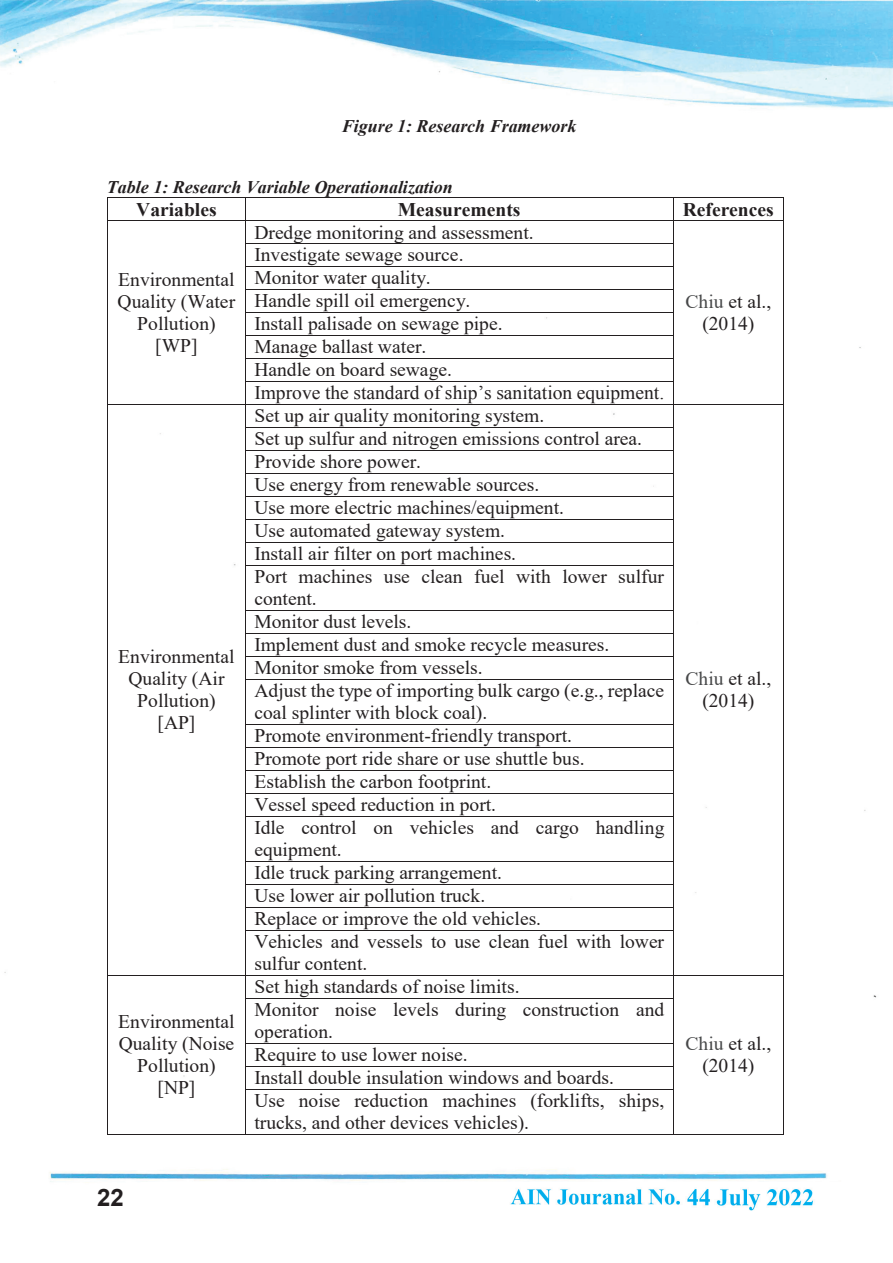
<style>
.page{position:relative;width:893px;height:1263px;background:#fff}
.page>*{position:absolute;margin:0;border:0;box-sizing:border-box;transform-origin:0 0}
.t1{font:700 24px "Arial";color:#231f20}
.t2{font:19.2px/22.8px "Times New Roman";color:#231f20;text-align:center}
.t3{font:700 19.2px "Times New Roman";color:#231f20}
.t4{font:italic 700 17.7px "Times New Roman";color:#231f20}
.s1{font-style:inherit}
.s2{color:#474849}
</style>
<div class="page">
<img style="left:0;top:0;width:893px;height:1211px">
<hr style="left:108px;top:197px;width:137px;height:1px;background:#231f20">
<hr style="left:246px;top:197px;width:427px;height:1px;background:#231f20">
<hr style="left:673px;top:197px;width:110px;height:1px;background:#231f20">
<div style="left:685px;top:290px;width:39px;height:22px;background:#fff"></div>
<hr style="left:108px;top:220px;width:137px;height:1px;background:#231f20">
<hr style="left:246px;top:220px;width:427px;height:1px;background:#231f20">
<hr style="left:673px;top:220px;width:110px;height:1px;background:#231f20">
<hr style="left:246px;top:243px;width:427px;height:1px;background:#231f20">
<hr style="left:246px;top:266px;width:427px;height:1px;background:#231f20">
<hr style="left:246px;top:289px;width:427px;height:1px;background:#231f20">
<hr style="left:246px;top:312px;width:427px;height:1px;background:#231f20">
<hr style="left:246px;top:335px;width:427px;height:1px;background:#231f20">
<hr style="left:246px;top:358px;width:427px;height:1px;background:#231f20">
<hr style="left:246px;top:381px;width:427px;height:1px;background:#231f20">
<div style="left:685px;top:667px;width:39px;height:23px;background:#fff"></div>
<hr style="left:108px;top:404px;width:137px;height:1px;background:#231f20">
<hr style="left:246px;top:404px;width:427px;height:1px;background:#231f20">
<hr style="left:673px;top:404px;width:110px;height:1px;background:#231f20">
<hr style="left:246px;top:427px;width:427px;height:1px;background:#231f20">
<hr style="left:246px;top:450px;width:427px;height:1px;background:#231f20">
<hr style="left:246px;top:473px;width:427px;height:1px;background:#231f20">
<hr style="left:246px;top:496px;width:427px;height:1px;background:#231f20">
<hr style="left:246px;top:519px;width:427px;height:1px;background:#231f20">
<hr style="left:246px;top:542px;width:427px;height:1px;background:#231f20">
<svg style="left:107px;top:197px;width:1px;height:368px"></svg>
<svg style="left:245px;top:197px;width:1px;height:368px"></svg>
<hr style="left:246px;top:565px;width:427px;height:1px;background:#231f20">
<svg style="left:673px;top:198px;width:1px;height:367px"></svg>
<svg style="left:783px;top:197px;width:1px;height:368px"></svg>
<hr style="left:107px;top:565px;width:1px;height:45px;background:#231f20">
<hr style="left:245px;top:565px;width:1px;height:45px;background:#231f20">
<hr style="left:673px;top:565px;width:1px;height:45px;background:#231f20">
<hr style="left:783px;top:565px;width:1px;height:45px;background:#231f20">
<hr style="left:246px;top:610px;width:427px;height:1px;background:#231f20">
<hr style="left:246px;top:633px;width:427px;height:1px;background:#231f20">
<hr style="left:246px;top:656px;width:427px;height:1px;background:#231f20">
<svg style="left:107px;top:610px;width:1px;height:70px"></svg>
<svg style="left:245px;top:610px;width:1px;height:70px"></svg>
<hr style="left:246px;top:679px;width:427px;height:1px;background:#231f20">
<svg style="left:673px;top:610px;width:1px;height:70px"></svg>
<svg style="left:783px;top:610px;width:1px;height:70px"></svg>
<hr style="left:107px;top:680px;width:1px;height:44px;background:#231f20">
<hr style="left:245px;top:680px;width:1px;height:44px;background:#231f20">
<hr style="left:673px;top:680px;width:1px;height:44px;background:#231f20">
<hr style="left:783px;top:680px;width:1px;height:44px;background:#231f20">
<hr style="left:246px;top:724px;width:427px;height:1px;background:#231f20">
<hr style="left:246px;top:747px;width:427px;height:1px;background:#231f20">
<hr style="left:246px;top:770px;width:427px;height:1px;background:#231f20">
<hr style="left:246px;top:793px;width:427px;height:1px;background:#231f20">
<svg style="left:107px;top:724px;width:1px;height:92px"></svg>
<svg style="left:245px;top:724px;width:1px;height:92px"></svg>
<hr style="left:246px;top:816px;width:427px;height:1px;background:#231f20">
<svg style="left:673px;top:724px;width:1px;height:92px"></svg>
<svg style="left:783px;top:724px;width:1px;height:92px"></svg>
<hr style="left:107px;top:816px;width:1px;height:45px;background:#231f20">
<hr style="left:245px;top:816px;width:1px;height:45px;background:#231f20">
<hr style="left:673px;top:816px;width:1px;height:45px;background:#231f20">
<hr style="left:783px;top:816px;width:1px;height:45px;background:#231f20">
<hr style="left:246px;top:861px;width:427px;height:1px;background:#231f20">
<hr style="left:246px;top:884px;width:427px;height:1px;background:#231f20">
<hr style="left:246px;top:907px;width:427px;height:1px;background:#231f20">
<svg style="left:107px;top:861px;width:1px;height:69px"></svg>
<svg style="left:245px;top:861px;width:1px;height:69px"></svg>
<hr style="left:246px;top:930px;width:427px;height:1px;background:#231f20">
<svg style="left:673px;top:861px;width:1px;height:69px"></svg>
<svg style="left:783px;top:861px;width:1px;height:69px"></svg>
<hr style="left:107px;top:930px;width:1px;height:45px;background:#231f20">
<hr style="left:245px;top:930px;width:1px;height:45px;background:#231f20">
<hr style="left:673px;top:930px;width:1px;height:45px;background:#231f20">
<hr style="left:783px;top:930px;width:1px;height:45px;background:#231f20">
<div style="left:685px;top:1032px;width:39px;height:23px;background:#fff"></div>
<hr style="left:108px;top:975px;width:137px;height:1px;background:#231f20">
<hr style="left:246px;top:975px;width:427px;height:1px;background:#231f20">
<hr style="left:673px;top:975px;width:110px;height:1px;background:#231f20">
<svg style="left:107px;top:975px;width:1px;height:23px"></svg>
<svg style="left:245px;top:975px;width:1px;height:23px"></svg>
<hr style="left:246px;top:998px;width:427px;height:1px;background:#231f20">
<svg style="left:673px;top:976px;width:1px;height:22px"></svg>
<svg style="left:783px;top:975px;width:1px;height:23px"></svg>
<hr style="left:107px;top:998px;width:1px;height:45px;background:#231f20">
<hr style="left:245px;top:998px;width:1px;height:45px;background:#231f20">
<hr style="left:673px;top:998px;width:1px;height:45px;background:#231f20">
<hr style="left:783px;top:998px;width:1px;height:45px;background:#231f20">
<hr style="left:246px;top:1043px;width:427px;height:1px;background:#231f20">
<hr style="left:246px;top:1066px;width:427px;height:1px;background:#231f20">
<svg style="left:107px;top:1043px;width:1px;height:47px"></svg>
<svg style="left:245px;top:1043px;width:1px;height:47px"></svg>
<hr style="left:246px;top:1089px;width:427px;height:1px;background:#231f20">
<svg style="left:673px;top:1043px;width:1px;height:47px"></svg>
<svg style="left:783px;top:1043px;width:1px;height:47px"></svg>
<hr style="left:107px;top:1090px;width:1px;height:44px;background:#231f20">
<hr style="left:108px;top:1134px;width:137px;height:1px;background:#231f20">
<hr style="left:245px;top:1090px;width:1px;height:44px;background:#231f20">
<hr style="left:246px;top:1134px;width:427px;height:1px;background:#231f20">
<hr style="left:673px;top:1090px;width:1px;height:44px;background:#231f20">
<hr style="left:673px;top:1134px;width:110px;height:1px;background:#231f20">
<hr style="left:783px;top:1090px;width:1px;height:44px;background:#231f20">
<p class="t4" style="left:342px;top:114px;width:236px">Figure 1: Research Framework</p>
<p class="t4" style="left:107px;top:175px;width:347px">Table 1: Research Variable Operationalization</p>
<p class="t3" style="left:136px;top:196px;width:82px">Variables</p>
<p class="t3" style="left:398px;top:196px;width:124px">Measurements</p>
<p class="t3" style="left:683px;top:196px;width:92px">References</p>
<p class="t2" style="left:118px;top:267px;width:119px;line-height:22.2px">Environmental<br>Quality (Water<br>Pollution) [WP]</p>
<p class="t2" style="left:118px;top:645px;width:118px;line-height:22.2px">Environmental<br>Quality (Air<br>Pollution) [AP]</p>
<p class="t2" style="left:118px;top:1010px;width:118px;line-height:22.2px">Environmental<br>Quality (Noise<br>Pollution) [NP]</p>
<p class="t2" style="left:254px;top:220px;width:281px">Dredge monitoring and assessment.</p>
<p class="t2" style="left:254px;top:243px;width:411px;text-align:left">Investigate sewage source.<br>Monitor water quality.<br>Handle spill oil emergency.<br>Install palisade on sewage pipe.<br>Manage ballast water.<br>Handle on board sewage.<br><span class="s1">Improve the standard of ship’s sanitation equipment.</span></p>
<p class="t2" style="left:254px;top:404px;width:291px">Set up air quality monitoring system.</p>
<p class="t2" style="left:254px;top:427px;width:411px;text-align:left">Set up sulfur and nitrogen emissions control area.<br>Provide shore power.<br>Use energy from renewable sources.<br>Use more electric machines/equipment.<br>Use automated gateway system.<br>Install air filter on port machines.<br>Port machines use clean fuel with lower sulfur content.<br>Monitor dust levels.<br>Implement dust and smoke recycle measures.<br>Monitor smoke from vessels.<br>Adjust the type of importing bulk cargo (e.g., replace coal splinter with block coal).<br>Promote environment-friendly transport.<br>Promote port ride share or use shuttle bus.<br>Establish the carbon footprint.<br>Vessel speed reduction in port.<br>Idle control on vehicles and cargo handling equipment.<br>Idle truck parking arrangement.<br>Use lower air pollution truck.<br>Replace or improve the old vehicles.<br>Vehicles and vessels to use clean fuel with lower sulfur content.</p>
<p class="t2" style="left:254px;top:974px;width:267px">Set high standards of noise limits.</p>
<p class="t2" style="left:254px;top:998px;width:411px;text-align:left">Monitor noise levels during construction and operation.<br>Require to use lower noise.<br>Install double insulation windows and boards.<br>Use noise reduction machines (forklifts, ships, trucks, and other devices vehicles).</p>
<p class="t2" style="left:685px;top:290px;width:87px;line-height:22.2px"><span class="s2">Chiu</span> et al., (2014)</p>
<p class="t2" style="left:685px;top:667px;width:87px;line-height:22.2px"><span class="s2">Chiu</span> et al., (2014)</p>
<p class="t2" style="left:685px;top:1032px;width:87px;line-height:22.2px"><span class="s2">Chiu</span> et al., (2014)</p>
<p class="t1" style="left:97px;top:1181px;width:28px">22</p>
</div>
